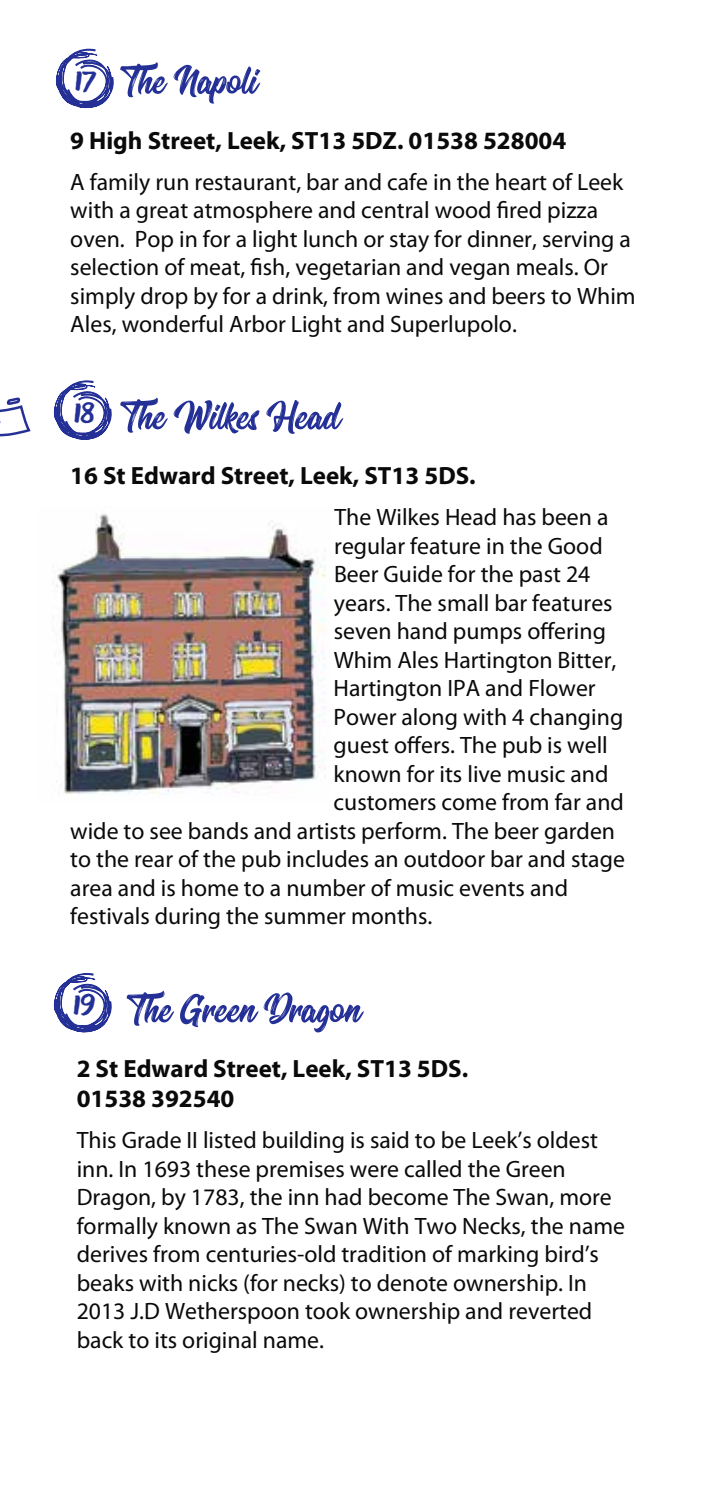
<style>
.page{position:relative;width:709px;height:1485px;background:#fff}
.page>*{position:absolute;margin:0;border:0;box-sizing:border-box;transform-origin:0 0}
.t1{font:50px "Oraqle Script";color:#243096}
.t2{font:700 25px/30px "Myriad Pro";color:#0a0a0a}
.t3{font:23.75px/28.5px "Myriad Pro";color:#0a0a0a}
.s1{font-family:"Adlery Pro Blockletter";font-size:45px}
</style>
<div class="page">
<img style="left:53px;top:514px;width:273px;height:281px">
<svg style="left:55px;top:48px;width:59px;height:60px"></svg>
<svg style="left:53px;top:380px;width:59px;height:60px"></svg>
<svg style="left:53px;top:973px;width:59px;height:59px"></svg>
<svg style="left:0;top:397px;width:31px;height:40px"></svg>
<h1 class="t1" style="left:75px;top:56px;width:184px"><span class="s1">17</span> The Napoli</h1>
<p class="t2" style="left:70px;top:124px;width:497px">9 High Street, Leek, ST13 5DZ. 01538 528004</p>
<p class="t3" style="left:70px;top:167px;width:567px">A family run restaurant, bar and cafe in the heart of Leek with a great atmosphere and central wood fired pizza oven. Pop in for a light lunch or stay for dinner, serving a selection of meat, fish, vegetarian and vegan meals. Or simply drop by for a drink, from wines and beers to Whim Ales, wonderful Arbor Light and Superlupolo.</p>
<h1 class="t1" style="left:74px;top:391px;width:266px"><span class="s1">18</span> The Wilkes Head</h1>
<p class="t2" style="left:70px;top:460px;width:407px">16 St Edward Street, Leek, ST13 5DS.</p>
<p class="t3" style="left:334px;top:502px;width:275px">The Wilkes Head has been a</p>
<p class="t3" style="left:334px;top:531px;width:270px">regular feature in the Good</p>
<p class="t3" style="left:334px;top:559px;width:258px">Beer Guide for the past 24</p>
<p class="t3" style="left:334px;top:588px;width:280px">years. The small bar features</p>
<p class="t3" style="left:334px;top:616px;width:274px">seven hand pumps offering</p>
<p class="t3" style="left:334px;top:645px;width:284px">Whim Ales Hartington Bitter,</p>
<p class="t3" style="left:333px;top:673px;width:263px">Hartington IPA and Flower</p>
<p class="t3" style="left:333px;top:702px;width:291px">Power along with 4 changing</p>
<p class="t3" style="left:333px;top:730px;width:276px">guest offers. The pub is well</p>
<p class="t3" style="left:333px;top:759px;width:276px">known for its live music and</p>
<p class="t3" style="left:333px;top:787px;width:292px">customers come from far and</p>
<p class="t3" style="left:70px;top:816px;width:546px">wide to see bands and artists perform. The beer garden</p>
<p class="t3" style="left:70px;top:844px;width:556px">to the rear of the pub includes an outdoor bar and stage</p>
<p class="t3" style="left:70px;top:873px;width:499px">area and is home to a number of music events and</p>
<p class="t3" style="left:70px;top:901px;width:364px">festivals during the summer months.</p>
<h1 class="t1" style="left:73px;top:984px;width:288px"><span class="s1">19</span> The Green Dragon</h1>
<p class="t2" style="left:77px;top:1052px;width:393px">2 St Edward Street, Leek, ST13 5DS.<br>01538 392540</p>
<p class="t3" style="left:77px;top:1125px;width:550px">This Grade II listed building is said to be Leek’s oldest inn. In 1693 these premises were called the Green Dragon, by 1783, the inn had become The Swan, more formally known as The Swan With Two Necks, the name derives from centuries-old tradition of marking bird’s beaks with nicks (for necks) to denote ownership. In 2013 J.D Wetherspoon took ownership and reverted back to its original name.</p>
</div>
